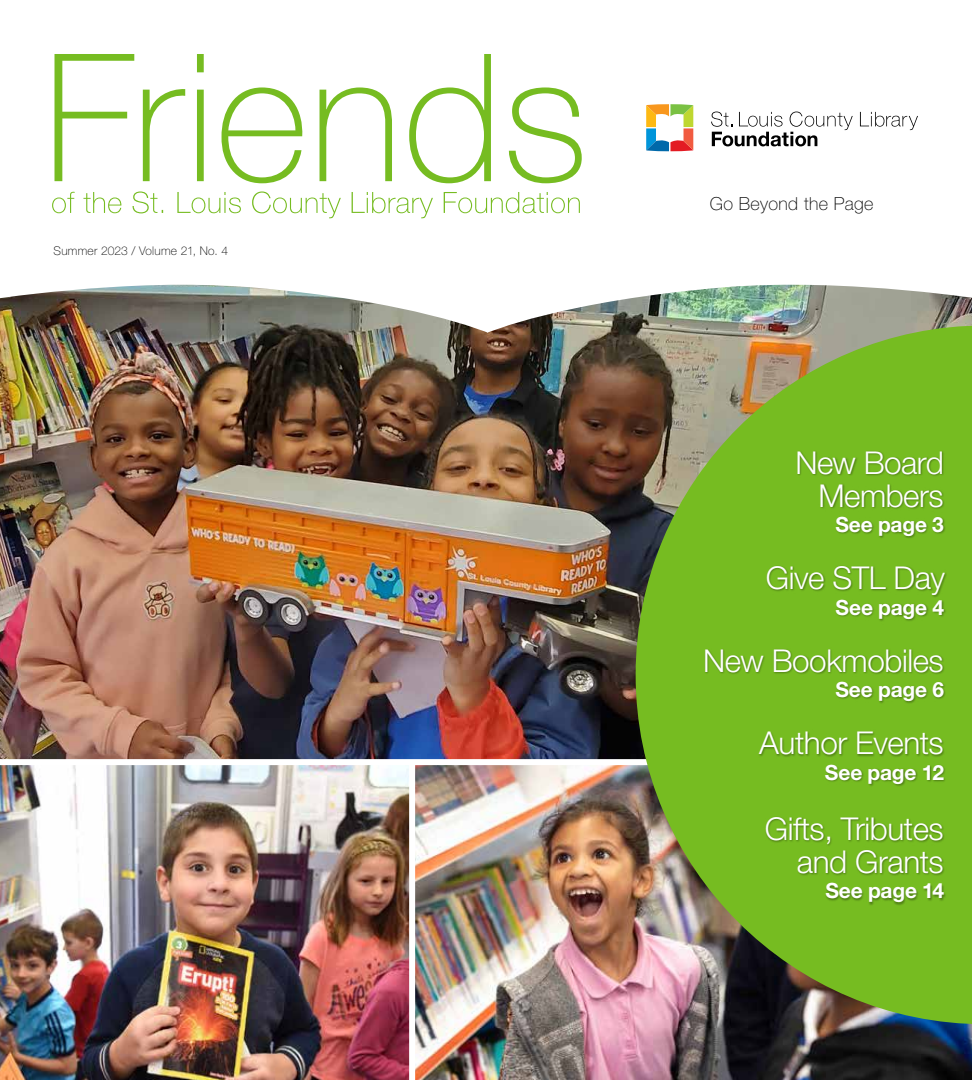
<style>
.page{position:relative;width:972px;height:1080px;background:#fff}
.page>*{position:absolute;margin:0;border:0;box-sizing:border-box;transform-origin:0 0}
.t1{font:300 31.5px/33px "Helvetica Neue LT Std";letter-spacing:-.015em;color:#fff;text-align:right}
.t2{font:700 21px "Helvetica Neue LT Std";letter-spacing:-.01em;color:#fff}
.t3{font:100 18px "Helvetica Neue LT Std";letter-spacing:.02em;color:#000}
.t4{font:100 12px "Helvetica Neue LT Std";letter-spacing:.02em;color:#000}
</style>
<div class="page">
<img style="left:0;top:765px;width:409px;height:315px">
<img style="left:0;top:333px;width:636px;height:426px">
<img style="left:415px;top:765px;width:557px;height:315px">
<svg style="left:0;top:54px;width:454px;height:279px"></svg>
<svg style="left:528px;top:105px;width:444px;height:228px"></svg>
<svg style="left:435px;top:225px;width:93px;height:108px"></svg>
<svg style="left:52px;top:191px;width:528px;height:27px"></svg>
<svg style="left:55px;top:54px;width:527px;height:129px"></svg>
<svg style="left:646px;top:104px;width:47px;height:47px"></svg>
<svg style="left:860px;top:112px;width:58px;height:18px"></svg>
<svg style="left:711px;top:112px;width:142px;height:34px"></svg>
<img style="left:636px;top:325px;width:336px;height:699px">
<div style="left:704px;top:450px;width:243px;height:455px;background:#000;opacity:.35"></div>
<p class="t4" style="left:54px;top:244px;width:176px">Summer 2023 / Volume 21, No. 4</p>
<p class="t3" style="left:710px;top:193px;width:165px">Go Beyond the Page</p>
<p class="t1" style="left:796px;top:446px;width:150px">New Board<br>Members</p>
<p class="t2" style="left:835px;top:512px;width:110px">See page 3</p>
<p class="t1" style="left:766px;top:561px;width:181px">Give STL Day</p>
<p class="t2" style="left:836px;top:595px;width:110px">See page 4</p>
<p class="t1" style="left:703px;top:644px;width:242px">New Bookmobiles</p>
<p class="t2" style="left:835px;top:677px;width:110px">See page 6</p>
<p class="t1" style="left:759px;top:726px;width:186px">Author Events</p>
<p class="t2" style="left:825px;top:760px;width:121px">See page 12</p>
<p class="t1" style="left:765px;top:812px;width:180px">Gifts, Tributes and Grants</p>
<p class="t2" style="left:825px;top:878px;width:120px">See page 14</p>
</div>
